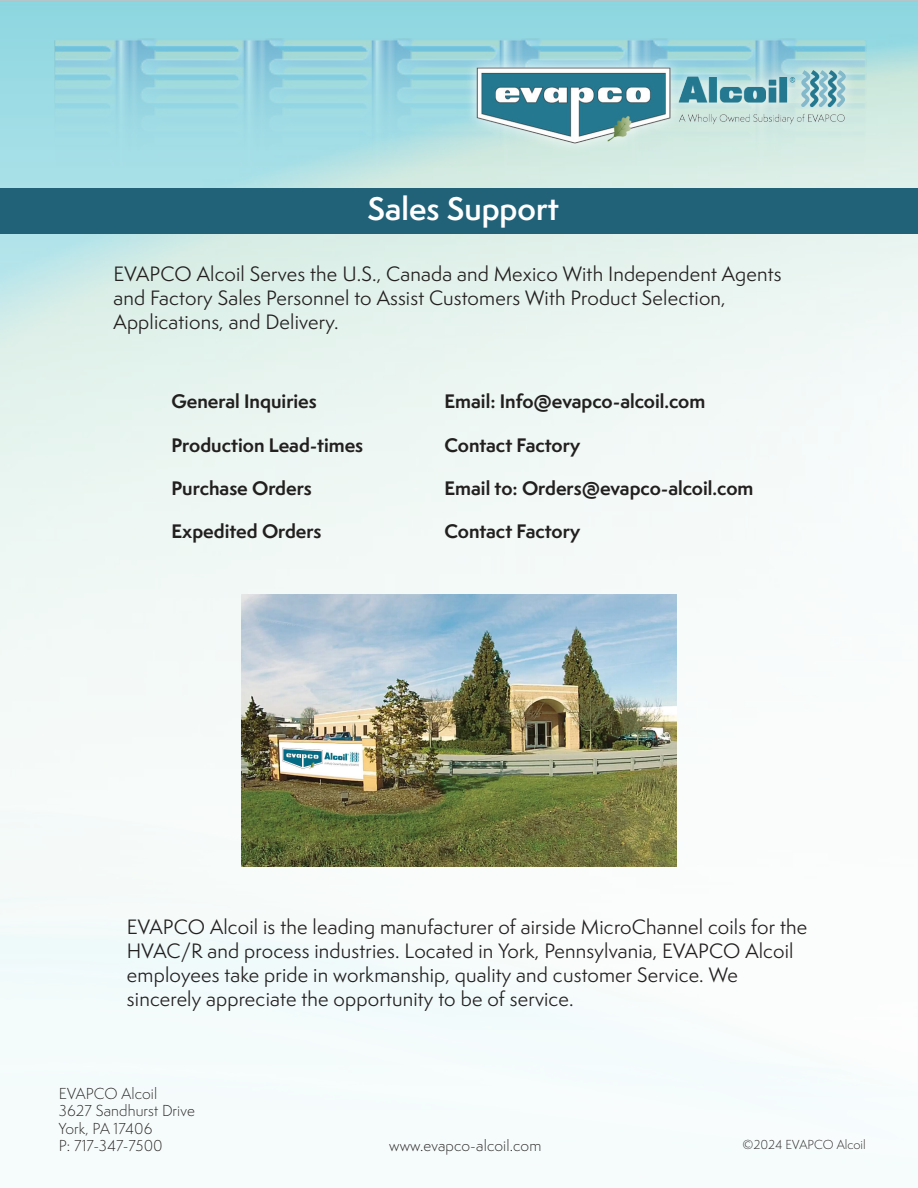
<style>
.page{position:relative;width:918px;height:1188px;background:#fff}
.page>*{position:absolute;margin:0;border:0;box-sizing:border-box;transform-origin:0 0}
.t1{font:600 30px "Semplicita Pro";color:#fff}
.t2{font:19.2px/23.9px "Semplicita Pro";letter-spacing:.01em;color:#221f1f}
.t3{font:700 18px "Semplicita Pro";color:#221f1f}
.t4{font:300 14.7px/17.5px "Semplicita Pro";letter-spacing:.01em;color:#221f1f}
.t5{font:300 12px "Semplicita Pro";color:#231f20}
</style>
<div class="page">
<img style="left:0;top:0;width:878px;height:1090px">
<img style="left:8px;top:0;width:910px;height:393px">
<div style="left:0;top:188px;width:918px;height:45px;background:#226279"></div>
<img style="left:465px;top:55px;width:393px;height:101px">
<img style="left:241px;top:594px;width:436px;height:273px">
<h1 class="t1" style="left:368px;top:187px;width:193px">Sales Support</h1>
<p class="t2" style="left:114px;top:261px;width:669px">EVAPCO Alcoil Serves the U.S., Canada and Mexico With Independent Agents and Factory Sales Personnel to Assist Customers With Product Selection,<br>Applications, and Delivery.</p>
<p class="t3" style="left:171px;top:388px;width:147px">General Inquiries</p>
<p class="t3" style="left:171px;top:432px;width:193px">Production Lead-times</p>
<p class="t3" style="left:171px;top:475px;width:142px">Purchase Orders</p>
<p class="t3" style="left:171px;top:518px;width:152px">Expedited Orders</p>
<p class="t3" style="left:445px;top:388px;width:262px">Email: Info@evapco-alcoil.com</p>
<p class="t3" style="left:445px;top:432px;width:137px">Contact Factory</p>
<p class="t3" style="left:445px;top:475px;width:310px">Email to: Orders@evapco-alcoil.com</p>
<p class="t3" style="left:445px;top:518px;width:137px">Contact Factory</p>
<p class="t2" style="left:127px;top:915px;width:682px">EVAPCO Alcoil is the leading manufacturer of airside MicroChannel coils for the HVAC/R and process industries. Located in York, Pennsylvania, EVAPCO Alcoil employees take pride in workmanship, quality and customer Service. We sincerely appreciate the opportunity to be of service.</p>
<p class="t4" style="left:59px;top:1084px;width:138px">EVAPCO Alcoil<br>3627 Sandhurst Drive<br>York, PA 17406<br>P: 717-347-7500</p>
<p class="t4" style="left:389px;top:1137px;width:154px">www.evapco-alcoil.com</p>
<p class="t5" style="left:742px;top:1136px;width:125px">©2024 EVAPCO Alcoil</p>
</div>
